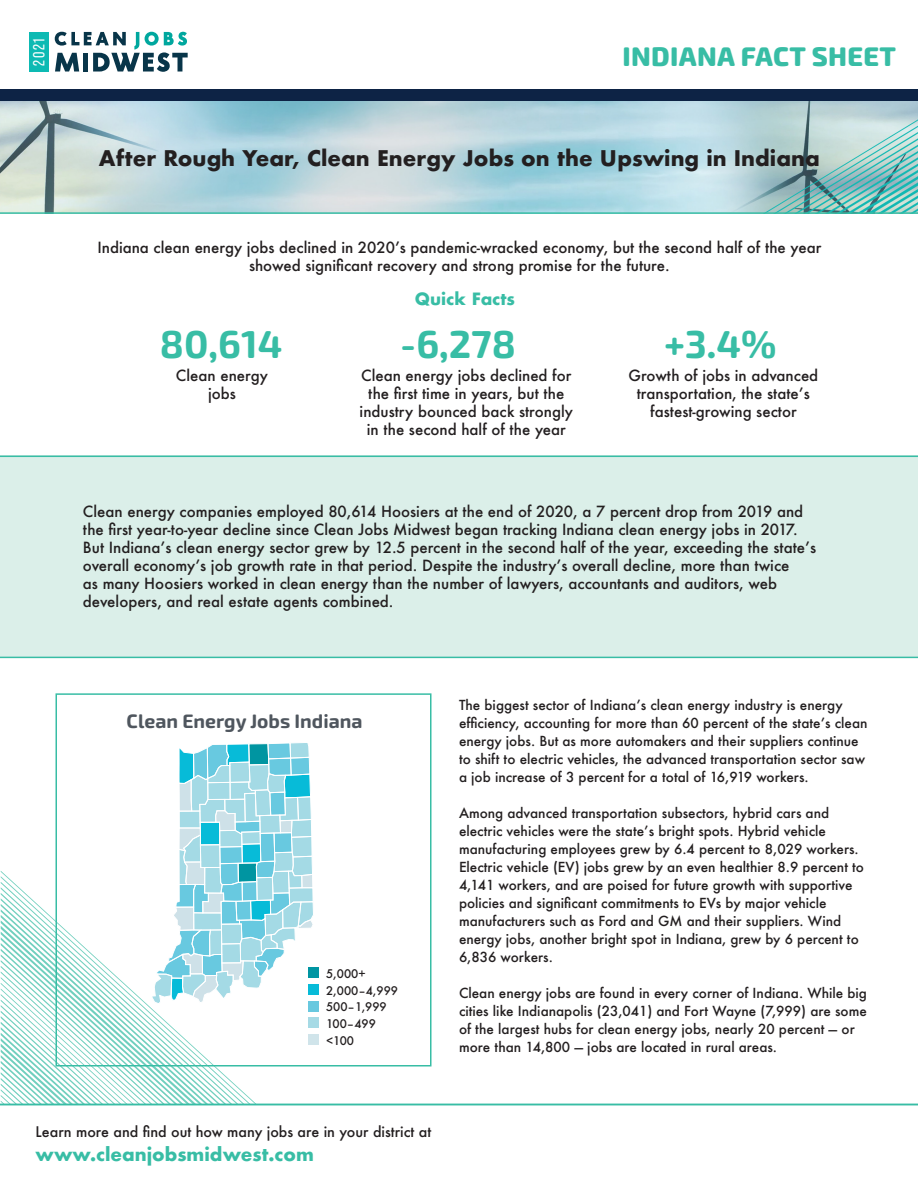
<style>
.page{position:relative;width:918px;height:1188px;background:#fff}
.page>*{position:absolute;margin:0;border:0;box-sizing:border-box;transform-origin:0 0}
.stats_large{font:700 39px "Exo Soft";color:#38bda5}
.t1{font:800 27px "Exo Soft";letter-spacing:.01em;color:#38bda5}
.title_futura{font:700 21px "Futura";color:#231f20}
.t2{font:700 19.5px "Exo Soft";color:#4f565e}
.t3{font:700 18px "Futura";color:#38bda5}
.subhead_green{font:700 16.5px "Futura";color:#38bda5}
.t4{font:16.05px "Bebas Neue Pro";color:#fff}
.body{font:500 15px/18px "Futura";color:#231f20;text-align:center}
.t5{font:500 14.25px "Futura";color:#231f20}
.body-2{font:500 13.5px/18px "Futura";color:#231f20}
.body-3{font:500 11.55px "Futura";color:#231f20}
</style>
<div class="page">
<div style="left:29px;top:32px;width:20px;height:40px;background:#0dbab3"></div>
<svg style="left:55px;top:32px;width:133px;height:40px"></svg>
<img style="left:0;top:101px;width:918px;height:111px">
<hr style="left:0;top:212px;width:918px;height:2px;background:#38bda5">
<div style="left:0;top:89px;width:918px;height:12px;background:#0d2345"></div>
<div style="left:0;top:456px;width:918px;height:201px;background:#dbefe9"></div>
<hr style="left:0;top:456px;width:918px;height:1px;background:#38bda5">
<hr style="left:0;top:657px;width:918px;height:1px;background:#38bda5">
<hr style="left:0;top:1104px;width:918px;height:1px;background:#38bda5">
<div style="left:308px;top:968px;width:11px;height:10px;background:#0095a2"></div>
<div style="left:308px;top:984px;width:11px;height:11px;background:#07bbd8"></div>
<div style="left:308px;top:1001px;width:11px;height:10px;background:#68c8df"></div>
<div style="left:308px;top:1017px;width:11px;height:11px;background:#a6dae5"></div>
<div style="left:308px;top:1034px;width:11px;height:11px;background:#d0e4ea"></div>
<svg style="left:1px;top:742px;width:313px;height:362px"></svg>
<p class="t4" style="left:30px;top:66px;width:29px;rotate:-90deg">2021</p>
<p class="t1" style="left:623px;top:40px;width:275px">INDIANA FACT SHEET</p>
<p class="title_futura" style="left:99px;top:142px;width:722px">After Rough Year, Clean Energy Jobs on the Upswing in Indiana</p>
<p class="body" style="left:97px;top:238px;width:725px">Indiana clean energy jobs declined in 2020’s pandemic-wracked economy, but the second half of the year showed significant recovery and strong promise for the future.</p>
<p class="stats_large" style="left:160px;top:321px;width:124px">80,614</p>
<p class="body" style="left:176px;top:366px;width:93px">Clean energy jobs</p>
<p class="subhead_green" style="left:415px;top:287px;width:102px">Quick Facts</p>
<p class="stats_large" style="left:400px;top:321px;width:117px">-6,278</p>
<p class="stats_large" style="left:664px;top:321px;width:114px">+3.4%</p>
<p class="body" style="left:360px;top:366px;width:215px">Clean energy jobs declined for the first time in years, but the industry bounced back strongly in the second half of the year</p>
<p class="body" style="left:629px;top:366px;width:191px">Growth of jobs in advanced transportation, the state’s fastest-growing sector</p>
<p class="body" style="left:83px;top:502px;width:735px;text-align:left">Clean energy companies employed 80,614 Hoosiers at the end of 2020, a 7 percent drop from 2019 and the first year-to-year decline since Clean Jobs Midwest began tracking Indiana clean energy jobs in 2017.<br>But Indiana’s clean energy sector grew by 12.5 percent in the second half of the year, exceeding the state’s overall economy’s job growth rate in that period. Despite the industry’s overall decline, more than twice<br>as many Hoosiers worked in clean energy than the number of lawyers, accountants and auditors, web developers, and real estate agents combined.</p>
<p class="t2" style="left:127px;top:710px;width:238px">Clean Energy Jobs Indiana</p>
<p class="body-3" style="left:326px;top:966px;width:41px">5,000+</p>
<p class="body-3" style="left:326px;top:983px;width:73px">2,000–4,999</p>
<p class="body-3" style="left:326px;top:999px;width:62px">500–1,999</p>
<p class="body-3" style="left:326px;top:1016px;width:51px">100–499</p>
<p class="body-3" style="left:326px;top:1032px;width:29px">&lt;100</p>
<p class="t5" style="left:36px;top:1122px;width:397px">Learn more and find out how many jobs are in your district at</p>
<p class="t3" style="left:36px;top:1141px;width:280px">www.cleanjobsmidwest.com</p>
<p class="body-2" style="left:459px;top:696px;width:410px">The biggest sector of Indiana’s clean energy industry is energy efficiency, accounting for more than 60 percent of the state’s clean energy jobs. But as more automakers and their suppliers continue to shift to electric vehicles, the advanced transportation sector saw a job increase of 3 percent for a total of 16,919 workers.</p>
<p class="body-2" style="left:459px;top:804px;width:407px">Among advanced transportation subsectors, hybrid cars and electric vehicles were the state’s bright spots. Hybrid vehicle manufacturing employees grew by 6.4 percent to 8,029 workers.<br>Electric vehicle (EV) jobs grew by an even healthier 8.9 percent to 4,141 workers, and are poised for future growth with supportive policies and significant commitments to EVs by major vehicle manufacturers such as Ford and GM and their suppliers. Wind energy jobs, another bright spot in Indiana, grew by 6 percent to 6,836 workers.</p>
<p class="body-2" style="left:459px;top:984px;width:410px">Clean energy jobs are found in every corner of Indiana. While big cities like Indianapolis (23,041) and Fort Wayne (7,999) are some of the largest hubs for clean energy jobs, nearly 20 percent — or more than 14,800 — jobs are located in rural areas.</p>
</div>
